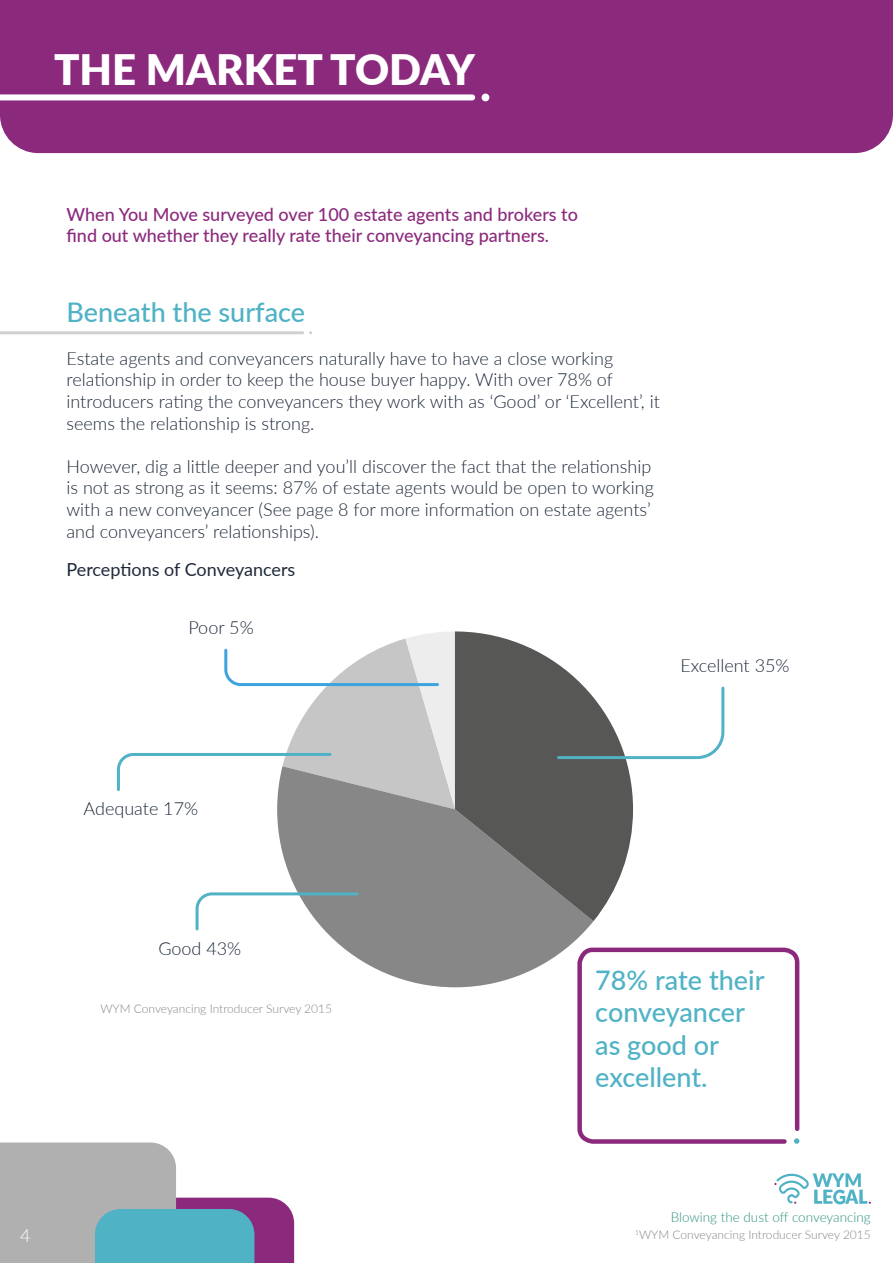
<style>
.page{position:relative;width:893px;height:1263px;background:#fff}
.page>*{position:absolute;margin:0;border:0;box-sizing:border-box;transform-origin:0 0}
.t1{font:900 42px "Lato";color:#fff}
.t2{font:500 27px/32.4px "Lato";color:#4fb2c5}
.t3{font:300 18px/21.6px "Lato";color:#1d2839}
.t4{font:500 18px/21.6px "Lato";color:#8b2a7d}
.t5{font:18px "Lato";letter-spacing:-.005em;color:#1d2839}
.t6{font:300 18px "Lato";color:#fff}
.t7{font:300 13.5px "Lato";color:#2c9181}
.t8{font:300 12px "Lato";color:#878787}
</style>
<div class="page">
<div style="left:0;top:0;width:893px;height:153px;background:#8b2a7d"></div>
<div style="left:0;top:94px;width:472px;height:6px;background:#fff"></div>
<div style="left:482px;top:94px;width:7px;height:7px;background:#fff;border-radius:50%"></div>
<hr style="left:0;top:331px;width:303px;height:3px;background:#d0d0d0">
<svg style="left:0;top:1142px;width:294px;height:121px"></svg>
<svg style="left:277px;top:809px;width:316px;height:178px;fill:#878787"></svg>
<svg style="left:455px;top:631px;width:178px;height:290px;fill:#575756"></svg>
<svg style="left:555px;top:685px;width:170px;height:75px"></svg>
<svg style="left:195px;top:891px;width:165px;height:41px"></svg>
<svg style="left:116px;top:631px;width:339px;height:178px"></svg>
<svg style="left:575px;top:945px;width:225px;height:199px"></svg>
<svg style="left:794px;top:1138px;width:5px;height:6px"></svg>
<svg style="left:774px;top:1173px;width:97px;height:31px"></svg>
<h1 class="t1" style="left:54px;top:38px;width:422px">THE MARKET TODAY</h1>
<p class="t4" style="left:67px;top:203px;width:513px">When You Move surveyed over 100 estate agents and brokers to find out whether they really rate their conveyancing partners.</p>
<h2 class="t2" style="left:67px;top:294px;width:240px">Beneath the surface</h2>
<p class="t3" style="left:66px;top:347px;width:595px">Estate agents and conveyancers naturally have to have a close working relationship in order to keep the house buyer happy. With over 78% of introducers rating the conveyancers they work with as ‘Good’ or ‘Excellent’, it seems the relationship is strong.</p>
<p class="t3" style="left:66px;top:455px;width:589px">However, dig a little deeper and you’ll discover the fact that the relationship is not as strong as it seems: 87% of estate agents would be open to working with a new conveyancer (See page 8 for more information on estate agents’ and conveyancers’ relationships).</p>
<p class="t5" style="left:67px;top:556px;width:230px">Perceptions of Conveyancers</p>
<p class="t3" style="left:188px;top:616px;width:67px">Poor 5%</p>
<p class="t3" style="left:680px;top:654px;width:111px">Excellent 35%</p>
<p class="t3" style="left:84px;top:797px;width:116px">Adequate 17%</p>
<p class="t3" style="left:158px;top:937px;width:84px">Good 43%</p>
<p class="t8" style="left:100px;top:1000px;width:233px">WYM Conveyancing Introducer Survey 2015</p>
<p class="t6" style="left:20px;top:1222px;width:12px">4</p>
<h2 class="t2" style="left:595px;top:963px;width:171px">78% rate their conveyancer as good or excellent.</h2>
<p class="t7" style="left:671px;top:1208px;width:202px">Blowing the dust off conveyancing</p>
<p class="t8" style="left:635px;top:1226px;width:237px"><sup>1</sup>WYM Conveyancing Introducer Survey 2015</p>
</div>
